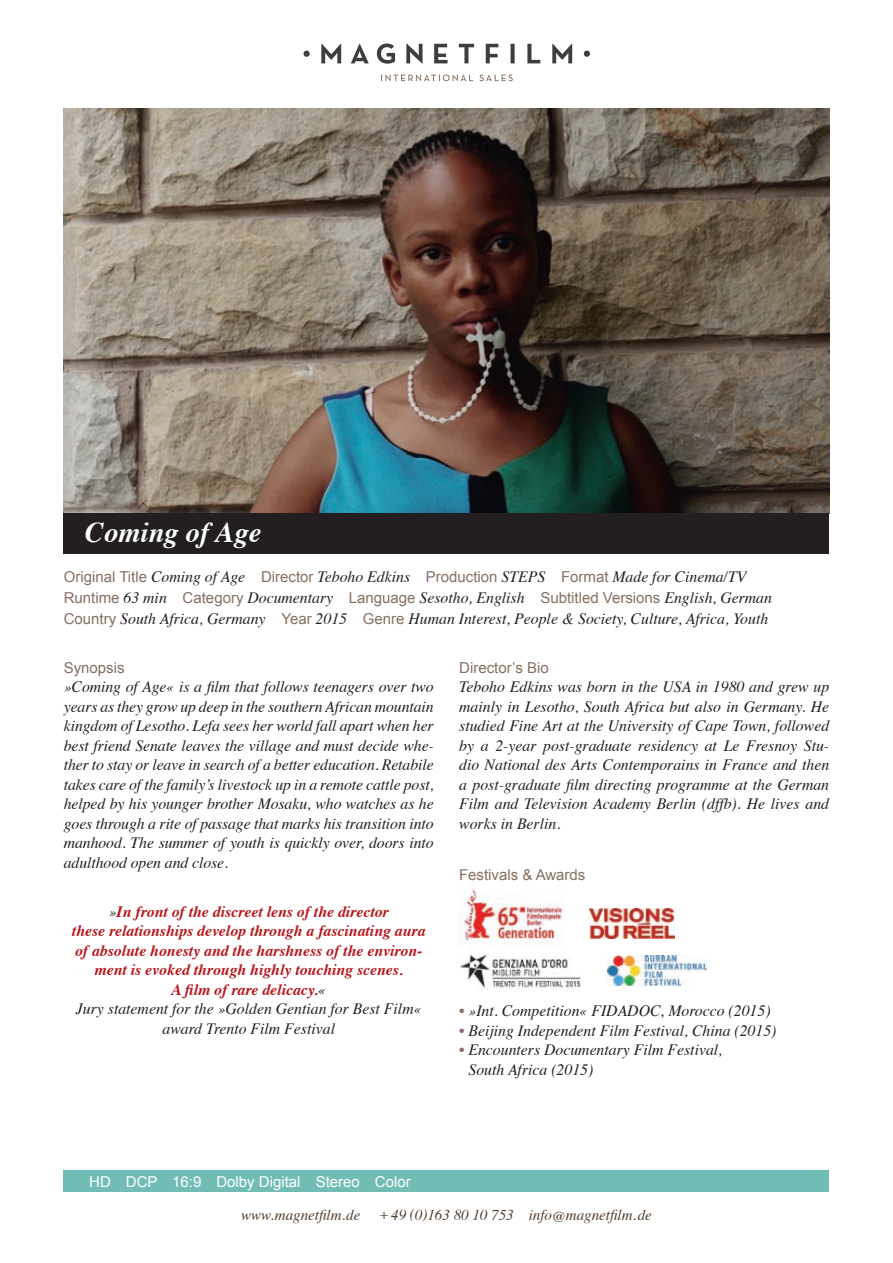
<style>
.page{position:relative;width:893px;height:1263px;background:#fff}
.page>*{position:absolute;margin:0;border:0;box-sizing:border-box;transform-origin:0 0}
.t1{font:italic 700 28.5px "Times";color:#fff}
.t2{font:italic 15.75px/19.5px "Times";color:#231f20}
.t3{font:italic 700 15.75px/19.5px "Times";color:#b6141a;text-align:center}
.t4{font:italic 15px "Times";color:#4f3d2e}
.t5{font:15px "Arial";color:#866f62}
.t6{font:15px "Arial";color:#fff}
.s1{font-family:"Arial";font-style:normal;font-size:15px;color:#866f62}
.s2{font-weight:400;color:#231f20}
.s3{color:#866f62}
</style>
<div class="page">
<svg style="left:381px;top:74px;width:132px;height:7px"></svg>
<svg style="left:303px;top:44px;width:287px;height:20px"></svg>
<img style="left:64px;top:108px;width:765px;height:405px">
<div style="left:64px;top:513px;width:765px;height:41px;background:#231f20"></div>
<div style="left:64px;top:1170px;width:765px;height:22px;background:#71bdb6"></div>
<img style="left:459px;top:888px;width:104px;height:58px">
<img style="left:608px;top:955px;width:98px;height:30px">
<img style="left:589px;top:908px;width:86px;height:30px">
<img style="left:460px;top:954px;width:121px;height:35px">
<h1 class="t1" style="left:85px;top:506px;width:178px">Coming of Age</h1>
<p class="t2" style="left:64px;top:566px;width:710px;line-height:21px"><span class="s1">Original Title</span> Coming of Age <span class="s1">Director</span> Teboho Edkins <span class="s1">Production</span> STEPS <span class="s1">Format</span> Made for Cinema/TV<br><span class="s1">Runtime</span> 63 min <span class="s1">Category</span> Documentary <span class="s1">Language</span> Sesotho, English <span class="s1">Subtitled Versions</span> English, German<br><span class="s1">Country</span> South Africa, Germany <span class="s1">Year</span> 2015 <span class="s1">Genre</span> Human Interest, People &amp; Society, Culture, Africa, Youth</p>
<p class="t5" style="left:64px;top:657px;width:62px">Synopsis</p>
<p class="t2" style="left:64px;top:676px;width:372px;text-align:justify">»Coming of Age« is a film that follows teenagers over two years as they grow up deep in the southern African mountain kingdom of Lesotho. Lefa sees her world fall apart when her best friend Senate leaves the village and must decide whe&shy;ther to stay or leave in search of a better education. Retabile takes care of the family’s livestock up in a remote cattle post, helped by his younger brother Mosaku, who watches as he goes through a rite of passage that marks his transition into manhood. The summer of youth is quickly over, doors into adulthood open and close.</p>
<p class="t5" style="left:459px;top:657px;width:91px">Director’s Bio</p>
<p class="t2" style="left:459px;top:676px;width:371px;text-align:justify">Teboho Edkins was born in the USA in 1980 and grew up mainly in Lesotho, South Africa but also in Germany. He studied Fine Art at the University of Cape Town, followed by a 2-year post-graduate residency at Le Fresnoy Stu&shy;dio National des Arts Contemporains in France and then a post-graduate film directing programme at the German Film and Television Academy Berlin (dffb). He lives and works in Berlin.</p>
<p class="t5" style="left:459px;top:865px;width:128px">Festivals &amp; Awards</p>
<p class="t3" style="left:72px;top:900px;width:355px"><span class="s2">»</span>In front of the discreet lens of the director<br>these relationships develop through a fascinating aura of absolute honesty and the harshness of the environ&shy;ment is evoked through highly touching scenes.<br>A film of rare delicacy.<span class="s2">«<br>Jury statement for the »Golden Gentian for Best Film« award Trento Film Festival</span></p>
<p class="t2" style="left:459px;top:1000px;width:313px"><span class="s3">•</span> »Int. Competition« FIDADOC, Morocco (2015)</p>
<p class="t2" style="left:459px;top:1020px;width:319px"><span class="s3">•</span> Beijing Independent Film Festival, China (2015)</p>
<p class="t2" style="left:468px;top:1039px;width:255px;text-indent:-9px"><span class="s3">•</span> Encounters Documentary Film Festival,<br>South Africa (2015)</p>
<p class="t6" style="left:89px;top:1171px;width:323px">HD DCP 16:9 Dolby Digital Stereo Color</p>
<p class="t4" style="left:241px;top:1202px;width:121px">www.magnetfilm.de</p>
<p class="t4" style="left:379px;top:1202px;width:274px">+49 (0)163 80 10 753 info@magnetfilm.de</p>
</div>
